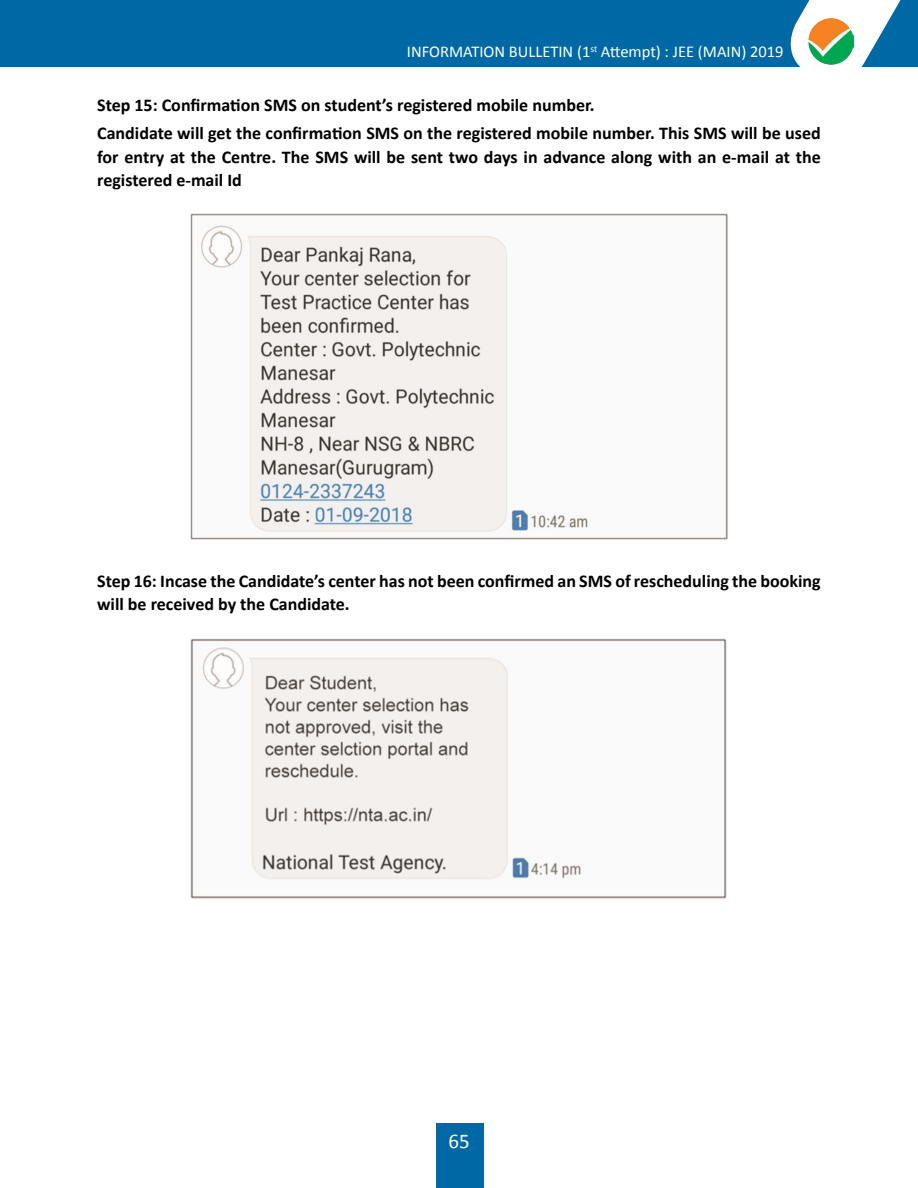
<style>
.page{position:relative;width:918px;height:1188px;background:#fff}
.page>*{position:absolute;margin:0;border:0;box-sizing:border-box;transform-origin:0 0}
.t1{font:21px "Calibri";color:#fff}
.t2{font:700 18px/23.2px "Calibri";color:#000}
.t3{font:16.5px "Calibri";color:#fff}
</style>
<div class="page">
<div style="left:0;top:0;width:918px;height:67px;background:#0069a5"></div>
<svg style="left:790px;top:0;width:111px;height:67px"></svg>
<div style="left:436px;top:1123px;width:47px;height:65px;background:#0069a5"></div>
<img style="left:808px;top:19px;width:46px;height:46px">
<img style="left:190px;top:214px;width:538px;height:325px">
<img style="left:190px;top:638px;width:537px;height:261px">
<p class="t3" style="left:407px;top:42px;width:378px">INFORMATION BULLETIN (1<sup>st</sup> Attempt) : JEE (MAIN) 2019</p>
<p class="t2" style="left:97px;top:90px;width:725px;line-height:28.7px">Step 15: Confirmation SMS on student’s registered mobile number.<br>Candidate will get the confirmation SMS on the registered mobile number. This SMS will be used</p>
<p class="t2" style="left:97px;top:144px;width:725px">for entry at the Centre. The SMS will be sent two days in advance along with an e-mail at the registered e-mail Id</p>
<p class="t2" style="left:97px;top:569px;width:725px">Step 16: Incase the Candidate’s center has not been confirmed an SMS of rescheduling the booking will be received by the Candidate.</p>
<p class="t1" style="left:448px;top:1128px;width:23px">65</p>
</div>
